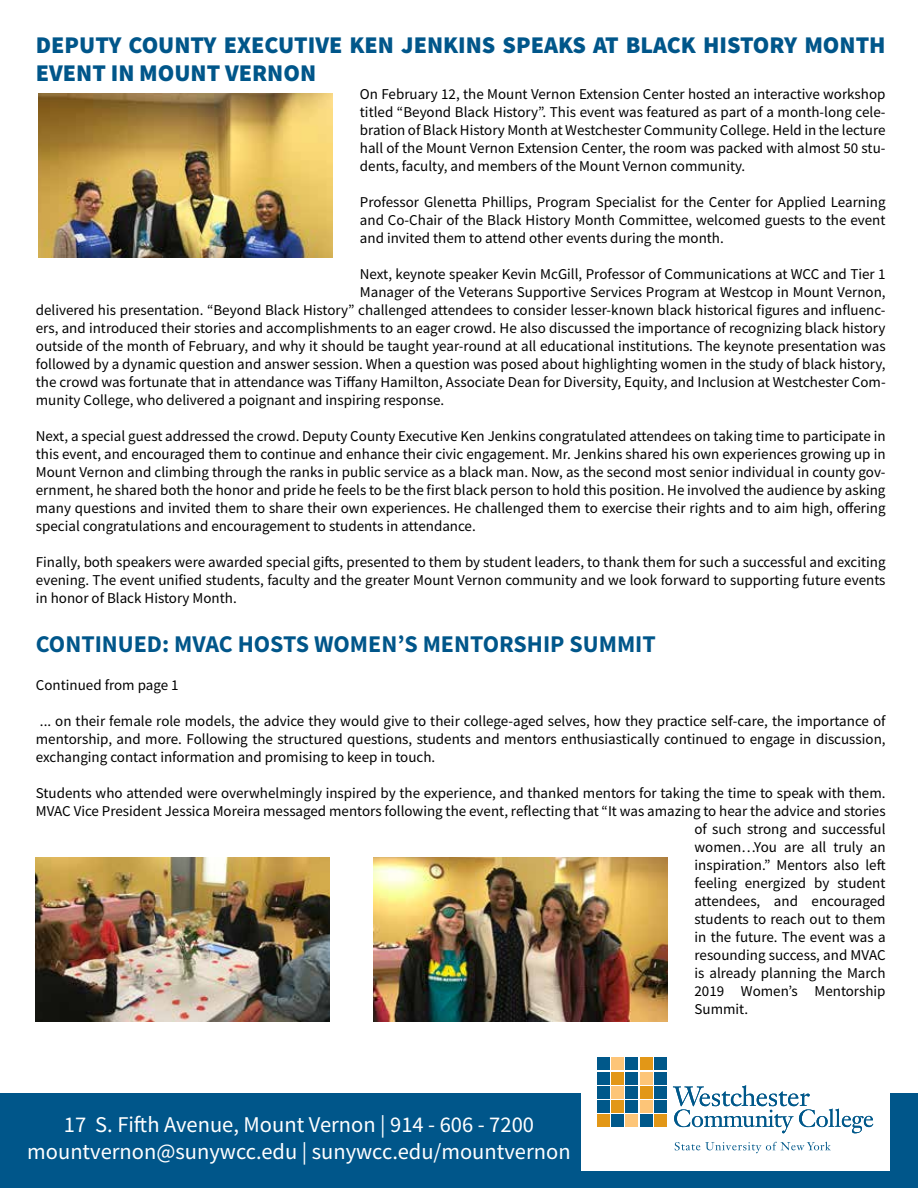
<style>
.page{position:relative;width:918px;height:1188px;background:#fff}
.page>*{position:absolute;margin:0;border:0;box-sizing:border-box;transform-origin:0 0}
.t1{font:900 24px/28.8px "Source Sans Pro";color:#00568a}
.t2{font:700 24px "Source Sans Pro";color:#00568a}
.t3{font:22.5px/27px "Source Sans Pro";color:#fff;text-align:center}
.t4{font:15px/18px "Source Sans Pro";color:#000;text-align:justify}
</style>
<div class="page">
<div style="left:0;top:1094px;width:918px;height:94px;background:#00568a"></div>
<img style="left:39px;top:93px;width:294px;height:165px">
<img style="left:36px;top:857px;width:294px;height:165px">
<img style="left:374px;top:857px;width:294px;height:165px">
<div style="left:581px;top:1040px;width:308px;height:131px;background:#fff"></div>
<div style="left:597px;top:1058px;width:12px;height:12px;background:#00588a"></div>
<div style="left:612px;top:1058px;width:12px;height:12px;background:#fdc578"></div>
<div style="left:626px;top:1058px;width:12px;height:12px;background:#00588a"></div>
<div style="left:640px;top:1058px;width:12px;height:12px;background:#e29717"></div>
<div style="left:654px;top:1058px;width:13px;height:12px;background:#00588a"></div>
<div style="left:597px;top:1072px;width:12px;height:12px;background:#00588a"></div>
<div style="left:612px;top:1072px;width:12px;height:12px;background:#e29717"></div>
<div style="left:626px;top:1072px;width:12px;height:12px;background:#00588a"></div>
<div style="left:640px;top:1072px;width:12px;height:12px;background:#fdc578"></div>
<div style="left:654px;top:1072px;width:13px;height:12px;background:#00588a"></div>
<div style="left:597px;top:1086px;width:12px;height:12px;background:#00588a"></div>
<div style="left:612px;top:1086px;width:12px;height:12px;background:#fdc578"></div>
<div style="left:626px;top:1086px;width:12px;height:12px;background:#00588a"></div>
<div style="left:640px;top:1086px;width:12px;height:12px;background:#e29717"></div>
<div style="left:654px;top:1086px;width:13px;height:12px;background:#00588a"></div>
<div style="left:597px;top:1101px;width:12px;height:12px;background:#00588a"></div>
<div style="left:612px;top:1101px;width:12px;height:12px;background:#e29717"></div>
<div style="left:626px;top:1101px;width:12px;height:12px;background:#00588a"></div>
<div style="left:640px;top:1101px;width:12px;height:12px;background:#fdc578"></div>
<div style="left:654px;top:1101px;width:13px;height:12px;background:#00588a"></div>
<div style="left:597px;top:1115px;width:12px;height:12px;background:#e29717"></div>
<div style="left:612px;top:1115px;width:12px;height:12px;background:#00588a"></div>
<div style="left:626px;top:1115px;width:12px;height:12px;background:#fdc578"></div>
<div style="left:640px;top:1115px;width:12px;height:12px;background:#00588a"></div>
<div style="left:654px;top:1115px;width:13px;height:12px;background:#e29717"></div>
<svg style="left:673px;top:1085px;width:200px;height:48px"></svg>
<svg style="left:675px;top:1142px;width:156px;height:11px"></svg>
<h1 class="t1" style="left:36px;top:30px;width:851px">DEPUTY COUNTY EXECUTIVE KEN JENKINS SPEAKS AT BLACK HISTORY MONTH<br>EVENT IN MOUNT VERNON</h1>
<p class="t4" style="left:360px;top:85px;width:527px">On February 12, the Mount Vernon Extension Center hosted an interactive workshop titled “Beyond Black History”. This event was featured as part of a month-long cele&shy;bration of Black History Month at Westchester Community College. Held in the lecture hall of the Mount Vernon Extension Center, the room was packed with almost 50 stu&shy;dents, faculty, and members of the Mount Vernon community.</p>
<p class="t4" style="left:360px;top:193px;width:527px">Professor Glenetta Phillips, Program Specialist for the Center for Applied Learning and Co-Chair of the Black History Month Committee, welcomed guests to the event and invited them to attend other events during the month.</p>
<p class="t4" style="left:360px;top:265px;width:527px">Next, keynote speaker Kevin McGill, Professor of Communications at WCC and Tier 1</p>
<p class="t4" style="left:360px;top:283px;width:527px">Manager of the Veterans Supportive Services Program at Westcop in Mount Vernon,</p>
<p class="t4" style="left:36px;top:301px;width:851px">delivered his presentation. “Beyond Black History” challenged attendees to consider lesser-known black historical figures and influenc-</p>
<p class="t4" style="left:36px;top:319px;width:851px">ers, and introduced their stories and accomplishments to an eager crowd. He also discussed the importance of recognizing black history</p>
<p class="t4" style="left:36px;top:337px;width:851px">outside of the month of February, and why it should be taught year-round at all educational institutions. The keynote presentation was</p>
<p class="t4" style="left:36px;top:355px;width:851px">followed by a dynamic question and answer session. When a question was posed about highlighting women in the study of black history,</p>
<p class="t4" style="left:36px;top:373px;width:851px">the crowd was fortunate that in attendance was Tiffany Hamilton, Associate Dean for Diversity, Equity, and Inclusion at Westchester Com-</p>
<p class="t4" style="left:36px;top:391px;width:410px">munity College, who delivered a poignant and inspiring response.</p>
<p class="t4" style="left:36px;top:427px;width:851px">Next, a special guest addressed the crowd. Deputy County Executive Ken Jenkins congratulated attendees on taking time to participate in this event, and encouraged them to continue and enhance their civic engagement. Mr. Jenkins shared his own experiences growing up in Mount Vernon and climbing through the ranks in public service as a black man. Now, as the second most senior individual in county gov&shy;ernment, he shared both the honor and pride he feels to be the first black person to hold this position. He involved the audience by asking many questions and invited them to share their own experiences. He challenged them to exercise their rights and to aim high, offering special congratulations and encouragement to students in attendance.</p>
<p class="t4" style="left:36px;top:553px;width:851px">Finally, both speakers were awarded special gifts, presented to them by student leaders, to thank them for such a successful and exciting evening. The event unified students, faculty and the greater Mount Vernon community and we look forward to supporting future events in honor of Black History Month.</p>
<h1 class="t2" style="left:36px;top:628px;width:621px">CONTINUED: MVAC HOSTS WOMEN’S MENTORSHIP SUMMIT</h1>
<p class="t4" style="left:36px;top:676px;width:144px">Continued from page 1</p>
<p class="t4" style="left:36px;top:712px;width:851px">... on their female role models, the advice they would give to their college-aged selves, how they practice self-care, the importance of mentorship, and more. Following the structured questions, students and mentors enthusiastically continued to engage in discussion, exchanging contact information and promising to keep in touch.</p>
<p class="t4" style="left:36px;top:784px;width:851px">Students who attended were overwhelmingly inspired by the experience, and thanked mentors for taking the time to speak with them.</p>
<p class="t4" style="left:36px;top:802px;width:851px">MVAC Vice President Jessica Moreira messaged mentors following the event, reflecting that “It was amazing to hear the advice and stories</p>
<p class="t4" style="left:695px;top:820px;width:193px">of such strong and successful</p>
<p class="t4" style="left:695px;top:838px;width:193px">women…You are all truly an</p>
<p class="t4" style="left:695px;top:856px;width:193px">inspiration.” Mentors also left</p>
<p class="t4" style="left:695px;top:874px;width:193px">feeling energized by student</p>
<p class="t4" style="left:695px;top:892px;width:193px">attendees, and encouraged</p>
<p class="t4" style="left:695px;top:910px;width:193px">students to reach out to them</p>
<p class="t4" style="left:695px;top:928px;width:193px">in the future. The event was a</p>
<p class="t4" style="left:695px;top:946px;width:193px">resounding success, and MVAC</p>
<p class="t4" style="left:695px;top:964px;width:193px">is already planning the March</p>
<p class="t4" style="left:695px;top:982px;width:193px">2019 Women’s Mentorship</p>
<p class="t4" style="left:695px;top:1000px;width:55px">Summit.</p>
<h2 class="t3" style="left:27px;top:1111px;width:545px">17 S. Fifth Avenue, Mount Vernon | 914 - 606 - 7200 mountvernon@sunywcc.edu | sunywcc.edu/mountvernon</h2>
</div>
